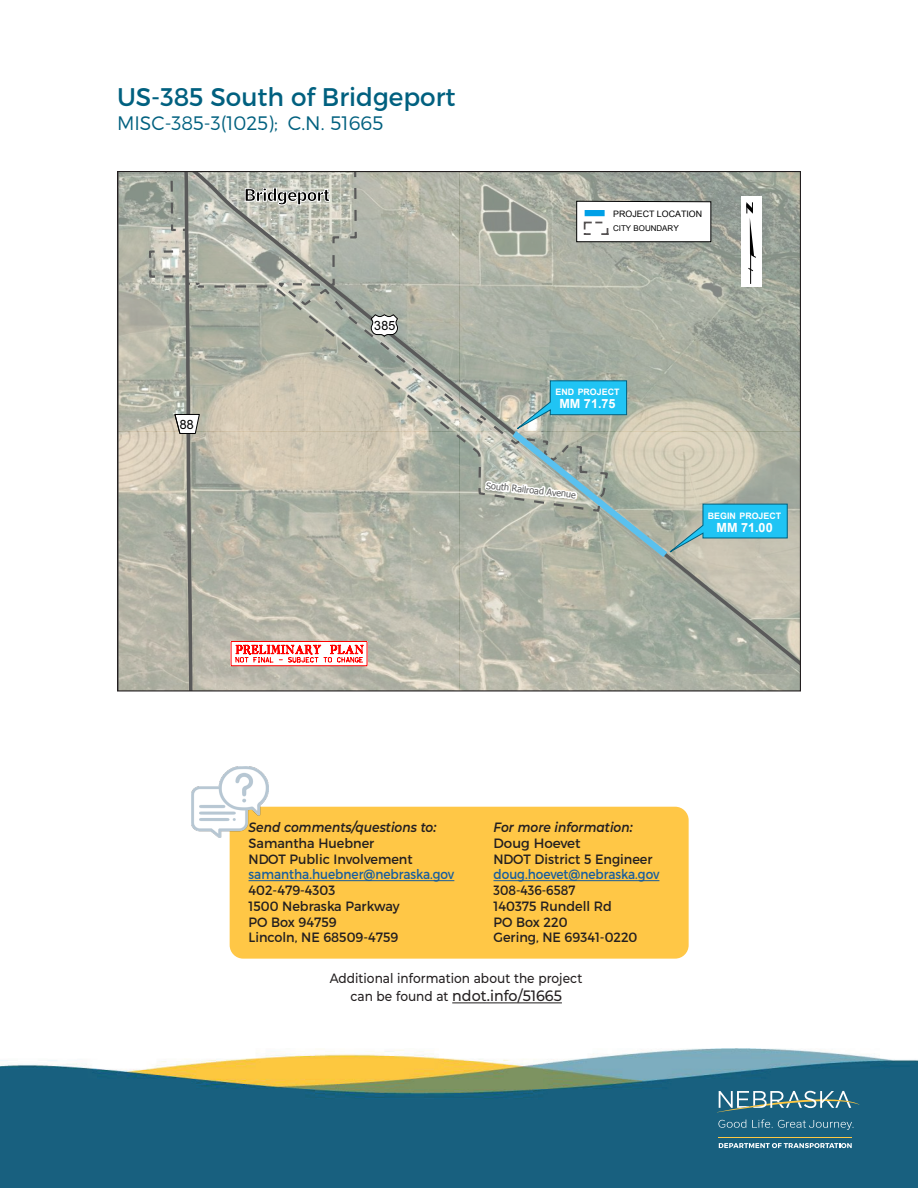
<style>
.page{position:relative;width:918px;height:1188px;background:#fff}
.page>*{position:absolute;margin:0;border:0;box-sizing:border-box;transform-origin:0 0}
.t1{font:25.5px "Montserrat";color:#00607f}
.t2{font:300 19.5px "Montserrat";color:#00607f}
.t3{font:900 17.7px "Roboto";letter-spacing:-.025em;color:#000;scale:1.05 1}
.t4{font:500 15px "Montserrat";color:#231f20;scale:.95 1}
.t5{font:13.5px/15.8px "Montserrat";color:#231f20;scale:.95 1}
.t6{font:13.5px/15.8px "Montserrat";color:#231f20}
.t7{font:500 13.5px "Montserrat";color:#231f20;scale:.9 1}
.t8{font:700 12.6px "Arial";color:#fff}
.t9{font:9px "Tahoma";color:#000}
.t10{font:700 8.85px "Arial";color:#fff}
.t11{font:8.85px "Arial";color:#000}
.t12{font:7.95px "Arial";color:#000}
.s1{font-size:8.25px}
.s2{font-weight:600;font-style:italic}
.s3{color:#175d9e}
.s4{font-size:13.5px}
</style>
<div class="page">
<img style="left:0;top:1048px;width:918px;height:140px">
<svg style="left:719px;top:1143px;width:133px;height:5px"></svg>
<svg style="left:717px;top:1091px;width:142px;height:21px;background:#548695"></svg>
<hr style="left:718px;top:1137px;width:134px;height:1px;background:#fec842">
<svg style="left:718px;top:1120px;width:28px;height:8px"></svg>
<svg style="left:752px;top:1119px;width:102px;height:11px"></svg>
<svg style="left:201px;top:173px;width:598px;height:517px;background:#b2b4a6"></svg>
<svg style="left:244px;top:187px;width:86px;height:19px"></svg>
<svg style="left:576px;top:200px;width:136px;height:43px"></svg>
<div style="left:585px;top:210px;width:20px;height:6px;background:#00a0e7"></div>
<div style="left:584px;top:222px;width:24px;height:13px;border:2px dashed #231f20"></div>
<div style="left:741px;top:197px;width:20px;height:90px;background:#fff"></div>
<svg style="left:748px;top:267px;width:6px;height:5px"></svg>
<hr style="left:750px;top:237px;width:1px;height:47px;background:#010101">
<svg style="left:746px;top:202px;width:10px;height:56px"></svg>
<img style="left:231px;top:666px;width:137px;height:1px">
<svg style="left:231px;top:641px;width:137px;height:25px"></svg>
<svg style="left:483px;top:380px;width:305px;height:186px;background:#a7bbb3"></svg>
<hr style="left:452px;top:1003px;width:110px;height:1px;background:#231f20">
<div style="left:230px;top:807px;width:459px;height:152px;background:#ffc746;border-radius:14px"></div>
<hr style="left:249px;top:880px;width:205px;height:1px;background:#175d9e">
<hr style="left:494px;top:880px;width:165px;height:1px;background:#175d9e">
<img style="left:192px;top:766px;width:76px;height:72px">
<svg style="left:118px;top:172px;width:83px;height:519px;background:#b1b2a5"></svg>
<svg style="left:370px;top:314px;width:28px;height:23px"></svg>
<p class="t1" style="left:117px;top:81px;width:340px">US-385 South of Bridgeport</p>
<p class="t2" style="left:117px;top:111px;width:268px">MISC-385-3(1025); C.N. 51665</p>
<p class="t3" style="left:244px;top:183px;width:83px">Bridgeport</p>
<p class="t11" style="left:613px;top:208px;width:91px">PROJECT LOCATION</p>
<p class="t12" style="left:613px;top:223px;width:67px">CITY BOUNDAR<span class="s1">Y</span></p>
<p class="t10" style="left:555px;top:386px;width:66px">END PROJECT</p>
<p class="t8" style="left:559px;top:395px;width:58px">MM 71.75</p>
<p class="t9" style="left:487px;top:479px;width:92px;rotate:6deg">South Railroad Avenue</p>
<p class="t10" style="left:708px;top:510px;width:75px">BEGIN PROJECT</p>
<p class="t8" style="left:716px;top:519px;width:58px">MM 71.00</p>
<p class="t5" style="left:249px;top:819px;width:218px"><span class="s2">Send comments/questions to:<br></span>Samantha Huebner<br>NDOT Public Involvement <span class="s3">samantha.huebner@nebraska.gov<br></span>402-479-4303<br>1500 Nebraska Parkway<br>PO Box 94759<br>Lincoln, NE 68509-4759</p>
<p class="t6" style="left:494px;top:819px;width:167px"><span class="s2">For more information:<br></span>Doug Hoevet<br>NDOT District 5 Engineer <span class="s3">doug.hoevet@nebraska.gov<br></span>308-436-6587<br>140375 Rundell Rd<br>PO Box 220<br>Gering, NE 69341-0220</p>
<p class="t7" style="left:330px;top:969px;width:282px">Additional information about the project</p>
<p class="t4" style="left:350px;top:986px;width:224px"><span class="s4">can be found at</span> ndot.info/51665</p>
</div>
